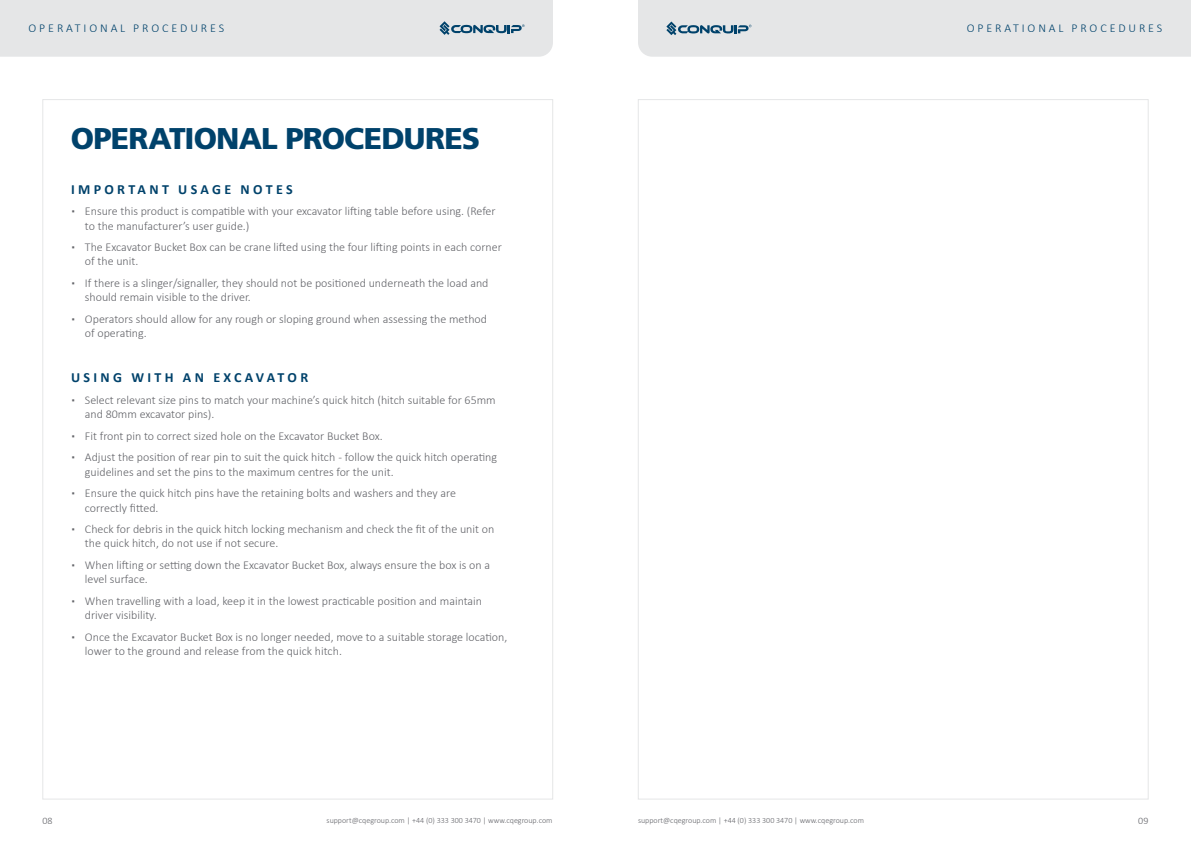
<style>
.page{position:relative;width:1191px;height:842px;background:#fff}
.page>*{position:absolute;margin:0;border:0;box-sizing:border-box;transform-origin:0 0}
.t1{font:900 30px "Frutiger LT Std";letter-spacing:-.03em;color:#00426b}
.t2{font:700 14px "Calibri";letter-spacing:.24em;color:#00426b}
.t3{font:300 12px/14.4px "Calibri";color:#636469}
.t4{font:300 12px "Calibri";letter-spacing:.24em;color:#00426b}
.t5{font:300 10px "Calibri";color:#636469}
.t6{font:300 8px "Calibri";color:#636469}
</style>
<div class="page">
<div style="left:0;top:0;width:553px;height:57px;background:#e5e6e7"></div>
<div style="left:638px;top:0;width:553px;height:57px;background:#e5e6e7"></div>
<p class="t4" style="left:29px;top:21px;width:197px">OPERATIONAL PROCEDURES</p>
<p class="t4" style="left:966px;top:21px;width:197px">OPERATIONAL PROCEDURES</p>
<h1 class="t1" style="left:71px;top:120px;width:411px">OPERATIONAL PROCEDURES</h1>
<p class="t2" style="left:71px;top:179px;width:223px">IMPORTANT USAGE NOTES</p>
<p class="t3" style="left:85px;top:204px;width:412px;text-indent:-14px">▪ Ensure this product is compatible with your excavator lifting table before using. (Refer to the manufacturer’s user guide.)</p>
<p class="t3" style="left:85px;top:240px;width:418px;text-indent:-14px">▪ The Excavator Bucket Box can be crane lifted using the four lifting points in each corner of the unit.</p>
<p class="t3" style="left:85px;top:276px;width:405px;text-indent:-14px">▪ If there is a slinger/signaller, they should not be positioned underneath the load and should remain visible to the driver.</p>
<p class="t3" style="left:85px;top:312px;width:404px;text-indent:-14px">▪ Operators should allow for any rough or sloping ground when assessing the method of operating.</p>
<p class="t2" style="left:71px;top:368px;width:239px">USING WITH AN EXCAVATOR</p>
<p class="t3" style="left:85px;top:393px;width:412px;text-indent:-14px">▪ Select relevant size pins to match your machine’s quick hitch (hitch suitable for 65mm and 80mm excavator pins).</p>
<p class="t3" style="left:71px;top:428px;width:313px">▪ Fit front pin to correct sized hole on the Excavator Bucket Box.</p>
<p class="t3" style="left:85px;top:450px;width:414px;text-indent:-14px">▪ Adjust the position of rear pin to suit the quick hitch - follow the quick hitch operating guidelines and set the pins to the maximum centres for the unit.</p>
<p class="t3" style="left:85px;top:486px;width:373px;text-indent:-14px">▪ Ensure the quick hitch pins have the retaining bolts and washers and they are correctly fitted.</p>
<p class="t3" style="left:85px;top:522px;width:411px;text-indent:-14px">▪ Check for debris in the quick hitch locking mechanism and check the fit of the unit on the quick hitch, do not use if not secure.</p>
<p class="t3" style="left:85px;top:558px;width:406px;text-indent:-14px">▪ When lifting or setting down the Excavator Bucket Box, always ensure the box is on a level surface.</p>
<p class="t3" style="left:85px;top:593px;width:398px;text-indent:-14px">▪ When travelling with a load, keep it in the lowest practicable position and maintain driver visibility.</p>
<p class="t3" style="left:85px;top:629px;width:424px;text-indent:-14px">▪ Once the Excavator Bucket Box is no longer needed, move to a suitable storage location, lower to the ground and release from the quick hitch.</p>
<p class="t5" style="left:43px;top:814px;width:12px">08</p>
<p class="t6" style="left:326px;top:816px;width:227px">support@cqegroup.com | +44 (0) 333 300 3470 | www.cqegroup.com</p>
<p class="t6" style="left:638px;top:816px;width:227px">support@cqegroup.com | +44 (0) 333 300 3470 | www.cqegroup.com</p>
<p class="t5" style="left:1138px;top:814px;width:12px">09</p>
</div>
